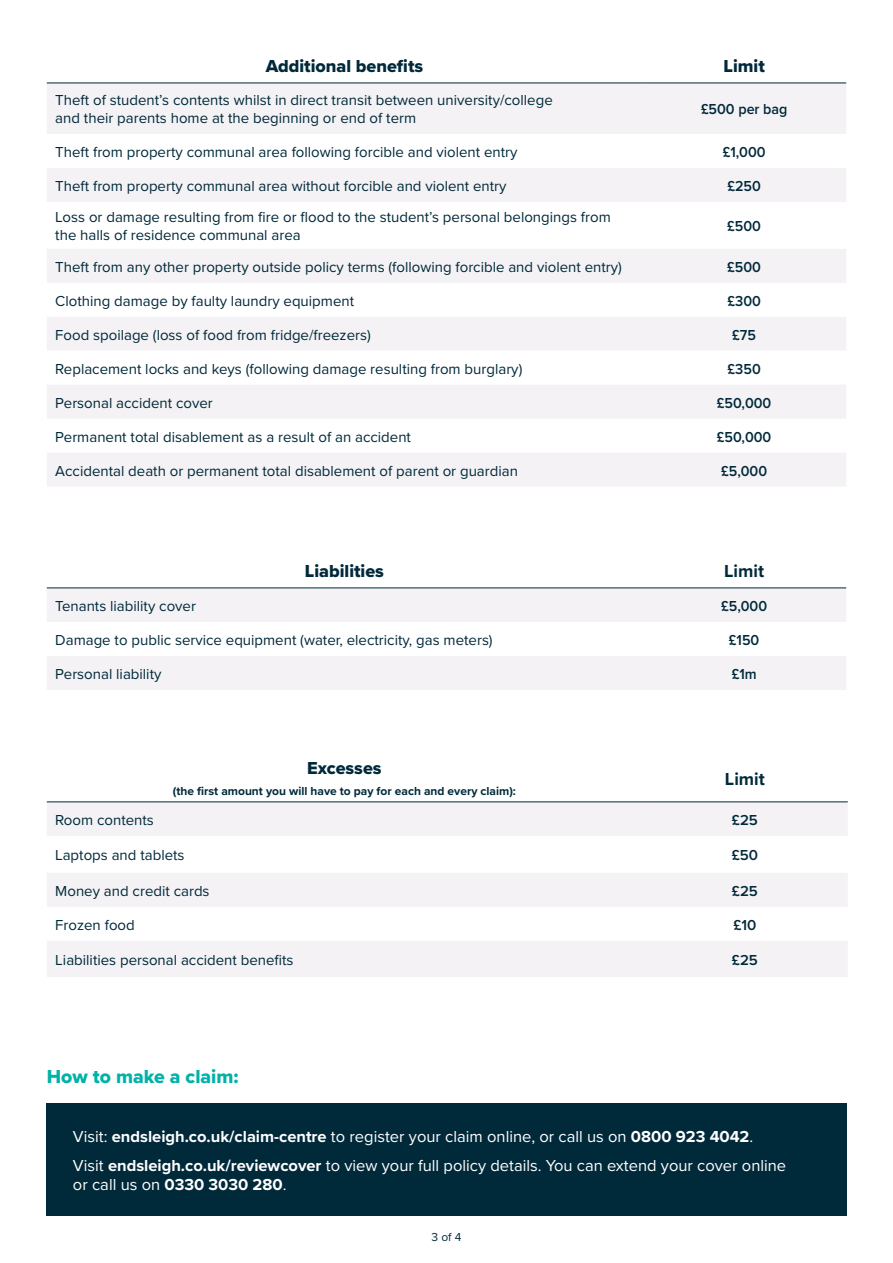
<style>
.page{position:relative;width:893px;height:1263px;background:#fff}
.page>*{position:absolute;margin:0;border:0;box-sizing:border-box;transform-origin:0 0}
.t1{font:19.5px "Proxima Nova Extrabld";color:#00b2a9}
.Table_-_Header{font:18px "Proxima Nova Extrabld";color:#00293a}
.Table_-_Header-2{font:700 18px "Proxima Nova";color:#00293a}
.t2{font:16.5px/19.8px "Proxima Nova";color:#fff}
.Table_-_content{font:15px/18px "Proxima Nova";color:#00293a}
.Table_-_Cost_coloumn{font:600 15px "Proxima Nova";color:#00293a;scale:.95 1}
.Table_-_Cost_coloumn-2{font:600 15px "Proxima Nova";color:#00293a}
.Table_-_Header-3{font:700 12px "Proxima Nova";color:#00293a}
.t3{font:12px "Proxima Nova";color:#00293a}
.s1{font-weight:700}
</style>
<div class="page">
<svg style="left:47px;top:84px;width:799px;height:402px;fill:#f4f2f4"></svg>
<hr style="left:47px;top:83px;width:595px;height:1px;background:#00293a">
<hr style="left:642px;top:83px;width:204px;height:1px;background:#00293a">
<svg style="left:47px;top:588px;width:799px;height:102px;fill:#f4f2f4"></svg>
<hr style="left:47px;top:587px;width:595px;height:1px;background:#00293a">
<hr style="left:642px;top:587px;width:204px;height:1px;background:#00293a">
<svg style="left:47px;top:802px;width:801px;height:175px;fill:#f4f2f4"></svg>
<hr style="left:47px;top:801px;width:595px;height:1px;background:#00293a">
<hr style="left:642px;top:801px;width:206px;height:1px;background:#00293a">
<div style="left:46px;top:1103px;width:800px;height:113px;background:#00293a"></div>
<p class="Table_-_Header" style="left:266px;top:53px;width:159px">Additional benefits</p>
<p class="Table_-_Header" style="left:723px;top:53px;width:43px">Limit</p>
<p class="Table_-_content" style="left:55px;top:91px;width:499px">Theft of student’s contents whilst in direct transit between university/college and their parents home at the beginning or end of term</p>
<p class="Table_-_Cost_coloumn" style="left:701px;top:98px;width:92px">£500 per bag</p>
<p class="Table_-_content" style="left:55px;top:142px;width:464px">Theft from property communal area following forcible and violent entry</p>
<p class="Table_-_Cost_coloumn" style="left:723px;top:141px;width:47px">£1,000</p>
<p class="Table_-_content" style="left:55px;top:176px;width:453px">Theft from property communal area without forcible and violent entry</p>
<p class="Table_-_Cost_coloumn" style="left:727px;top:175px;width:37px">£250</p>
<p class="Table_-_content" style="left:55px;top:208px;width:557px">Loss or damage resulting from fire or flood to the student’s personal belongings from the halls of residence communal area</p>
<p class="Table_-_Cost_coloumn" style="left:727px;top:215px;width:37px">£500</p>
<p class="Table_-_content" style="left:55px;top:257px;width:568px">Theft from any other property outside policy terms (following forcible and violent entry)</p>
<p class="Table_-_Cost_coloumn" style="left:727px;top:256px;width:37px">£500</p>
<p class="Table_-_content" style="left:55px;top:291px;width:300px">Clothing damage by faulty laundry equipment</p>
<p class="Table_-_Cost_coloumn" style="left:727px;top:290px;width:37px">£300</p>
<p class="Table_-_content" style="left:55px;top:325px;width:317px">Food spoilage (loss of food from fridge/freezers)</p>
<p class="Table_-_Cost_coloumn" style="left:732px;top:323px;width:27px">£75</p>
<p class="Table_-_content" style="left:55px;top:359px;width:469px">Replacement locks and keys (following damage resulting from burglary)</p>
<p class="Table_-_Cost_coloumn" style="left:728px;top:357px;width:36px">£350</p>
<p class="Table_-_content" style="left:55px;top:393px;width:159px">Personal accident cover</p>
<p class="Table_-_Cost_coloumn" style="left:717px;top:391px;width:59px">£50,000</p>
<p class="Table_-_content" style="left:55px;top:427px;width:357px">Permanent total disablement as a result of an accident</p>
<p class="Table_-_Cost_coloumn" style="left:717px;top:425px;width:59px">£50,000</p>
<p class="Table_-_content" style="left:55px;top:461px;width:464px">Accidental death or permanent total disablement of parent or guardian</p>
<p class="Table_-_Cost_coloumn" style="left:721px;top:459px;width:50px">£5,000</p>
<p class="Table_-_Header" style="left:305px;top:557px;width:81px">Liabilities</p>
<p class="Table_-_Header-2" style="left:724px;top:557px;width:41px">Limit</p>
<p class="Table_-_content" style="left:55px;top:596px;width:142px">Tenants liability cover</p>
<p class="Table_-_Cost_coloumn" style="left:721px;top:595px;width:50px">£5,000</p>
<p class="Table_-_content" style="left:55px;top:630px;width:439px">Damage to public service equipment (water, electricity, gas meters)</p>
<p class="Table_-_Cost_coloumn" style="left:729px;top:629px;width:33px">£150</p>
<p class="Table_-_content" style="left:55px;top:664px;width:108px">Personal liability</p>
<p class="Table_-_Cost_coloumn" style="left:732px;top:663px;width:28px">£1m</p>
<p class="Table_-_Header" style="left:307px;top:755px;width:76px">Excesses</p>
<p class="Table_-_Header-3" style="left:173px;top:782px;width:344px">(the first amount you will have to pay for each and every claim):</p>
<p class="Table_-_Header-2" style="left:725px;top:765px;width:41px">Limit</p>
<p class="Table_-_content" style="left:55px;top:810px;width:100px">Room contents</p>
<p class="Table_-_Cost_coloumn-2" style="left:732px;top:809px;width:27px">£25</p>
<p class="Table_-_content" style="left:55px;top:846px;width:131px">Laptops and tablets</p>
<p class="Table_-_Cost_coloumn-2" style="left:732px;top:844px;width:28px">£50</p>
<p class="Table_-_content" style="left:55px;top:881px;width:156px">Money and credit cards</p>
<p class="Table_-_Cost_coloumn-2" style="left:732px;top:879px;width:27px">£25</p>
<p class="Table_-_content" style="left:55px;top:915px;width:81px">Frozen food</p>
<p class="Table_-_Cost_coloumn-2" style="left:733px;top:913px;width:24px">£10</p>
<p class="Table_-_content" style="left:55px;top:950px;width:240px">Liabilities personal accident benefits</p>
<p class="Table_-_Cost_coloumn-2" style="left:732px;top:949px;width:27px">£25</p>
<p class="t1" style="left:47px;top:1062px;width:193px">How to make a claim:</p>
<p class="t2" style="left:73px;top:1126px;width:682px">Visit: <span class="s1">endsleigh.co.uk/claim-centre</span> to register your claim online, or call us on <span class="s1">0800 923 4042</span>.</p>
<p class="t2" style="left:73px;top:1154px;width:715px">Visit <span class="s1">endsleigh.co.uk/reviewcover</span> to view your full policy details. You can extend your cover online or call us on <span class="s1">0330 3030 280</span>.</p>
<p class="t3" style="left:432px;top:1227px;width:31px">3 of 4</p>
</div>
